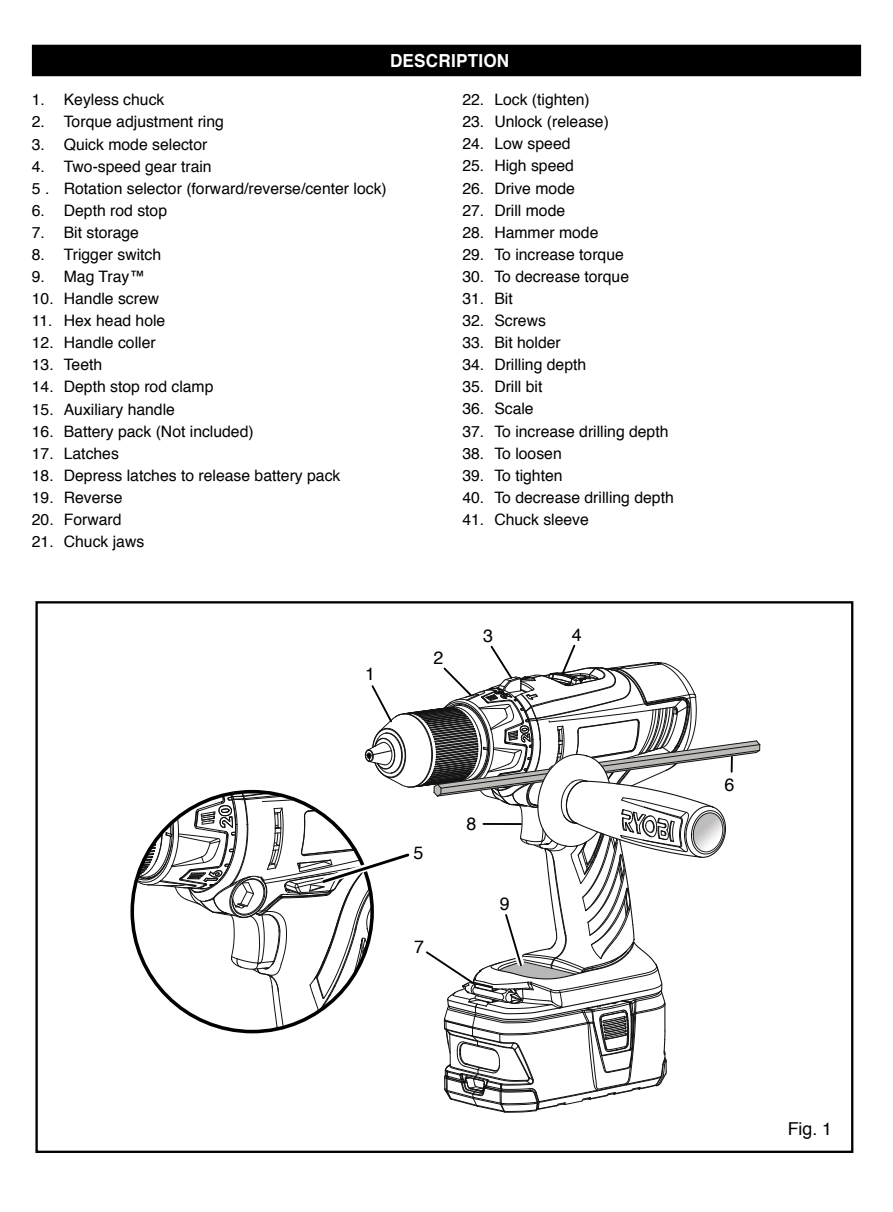
<style>
.page{position:relative;width:893px;height:1212px;background:#fff}
.page>*{position:absolute;margin:0;border:0;box-sizing:border-box;transform-origin:0 0}
.t1{font:700 18px "Helvetica";letter-spacing:.015em;color:#fff;scale:.95 1}
.t2{font:17.78px "Helvetica";color:#000}
.t3{font:15.75px/22.1px "Helvetica";color:#000}
</style>
<div class="page">
<div style="left:32px;top:45px;width:829px;height:31px;background:#000"></div>
<svg style="left:132px;top:644px;width:629px;height:469px"></svg>
<p class="t1" style="left:390px;top:46px;width:127px">DESCRIPTION</p>
<p class="t3" style="left:32px;top:89px;width:134px">1. Keyless chuck</p>
<p class="t3" style="left:32px;top:111px;width:194px">2. Torque adjustment ring</p>
<p class="t3" style="left:32px;top:133px;width:177px">3. Quick mode selector</p>
<p class="t3" style="left:32px;top:156px;width:356px">4. Two-speed gear train<br>5 . Rotation selector (forward/reverse/center lock)</p>
<p class="t3" style="left:32px;top:200px;width:137px">6. Depth rod stop</p>
<p class="t3" style="left:32px;top:222px;width:109px">7. Bit storage</p>
<p class="t3" style="left:32px;top:244px;width:131px">8. Trigger switch</p>
<p class="t3" style="left:32px;top:266px;width:115px">9. Mag Tray™</p>
<p class="t3" style="left:32px;top:288px;width:129px">10. Handle screw</p>
<p class="t3" style="left:32px;top:310px;width:135px">11. Hex head hole</p>
<p class="t3" style="left:32px;top:332px;width:125px">12. Handle coller</p>
<p class="t3" style="left:32px;top:354px;width:72px">13. Teeth</p>
<p class="t3" style="left:32px;top:376px;width:183px">14. Depth stop rod clamp</p>
<p class="t3" style="left:32px;top:398px;width:145px">15. Auxiliary handle</p>
<p class="t3" style="left:32px;top:421px;width:223px">16. Battery pack (Not included)</p>
<p class="t3" style="left:32px;top:443px;width:89px">17. Latches</p>
<p class="t3" style="left:32px;top:465px;width:310px">18. Depress latches to release battery pack</p>
<p class="t3" style="left:32px;top:487px;width:92px">19. Reverse</p>
<p class="t3" style="left:32px;top:509px;width:91px">20. Forward</p>
<p class="t3" style="left:32px;top:531px;width:114px">21. Chuck jaws</p>
<p class="t2" style="left:365px;top:660px;width:11px">1</p>
<p class="t3" style="left:462px;top:89px;width:129px">22. Lock (tighten)</p>
<p class="t3" style="left:462px;top:111px;width:148px">23. Unlock (release)</p>
<p class="t3" style="left:462px;top:133px;width:110px">24. Low speed</p>
<p class="t3" style="left:462px;top:155px;width:113px">25. High speed</p>
<p class="t3" style="left:462px;top:177px;width:114px">26. Drive mode</p>
<p class="t3" style="left:462px;top:200px;width:104px">27. Drill mode</p>
<p class="t3" style="left:462px;top:222px;width:138px">28. Hammer mode</p>
<p class="t3" style="left:462px;top:244px;width:163px">29. To increase torque</p>
<p class="t3" style="left:462px;top:266px;width:168px">30. To decrease torque</p>
<p class="t3" style="left:462px;top:288px;width:52px">31. Bit</p>
<p class="t3" style="left:462px;top:310px;width:85px">32. Screws</p>
<p class="t3" style="left:462px;top:332px;width:100px">33. Bit holder</p>
<p class="t3" style="left:462px;top:354px;width:125px">34. Drilling depth</p>
<p class="t3" style="left:462px;top:376px;width:82px">35. Drill bit</p>
<p class="t3" style="left:462px;top:398px;width:73px">36. Scale</p>
<p class="t3" style="left:462px;top:420px;width:208px">37. To increase drilling depth</p>
<p class="t3" style="left:462px;top:442px;width:101px">38. To loosen</p>
<p class="t3" style="left:462px;top:465px;width:102px">39. To tighten</p>
<p class="t3" style="left:462px;top:487px;width:213px">40. To decrease drilling depth</p>
<p class="t3" style="left:462px;top:509px;width:128px">41. Chuck sleeve</p>
<p class="t2" style="left:433px;top:644px;width:11px">2</p>
<p class="t2" style="left:483px;top:622px;width:11px">3</p>
<p class="t2" style="left:572px;top:621px;width:11px">4</p>
<p class="t2" style="left:413px;top:839px;width:11px">5</p>
<p class="t2" style="left:414px;top:933px;width:11px">7</p>
<p class="t2" style="left:467px;top:810px;width:11px">8</p>
<p class="t2" style="left:500px;top:890px;width:11px">9</p>
<p class="t2" style="left:725px;top:771px;width:11px">6</p>
<p class="t2" style="left:788px;top:1115px;width:46px">Fig. 1</p>
</div>
